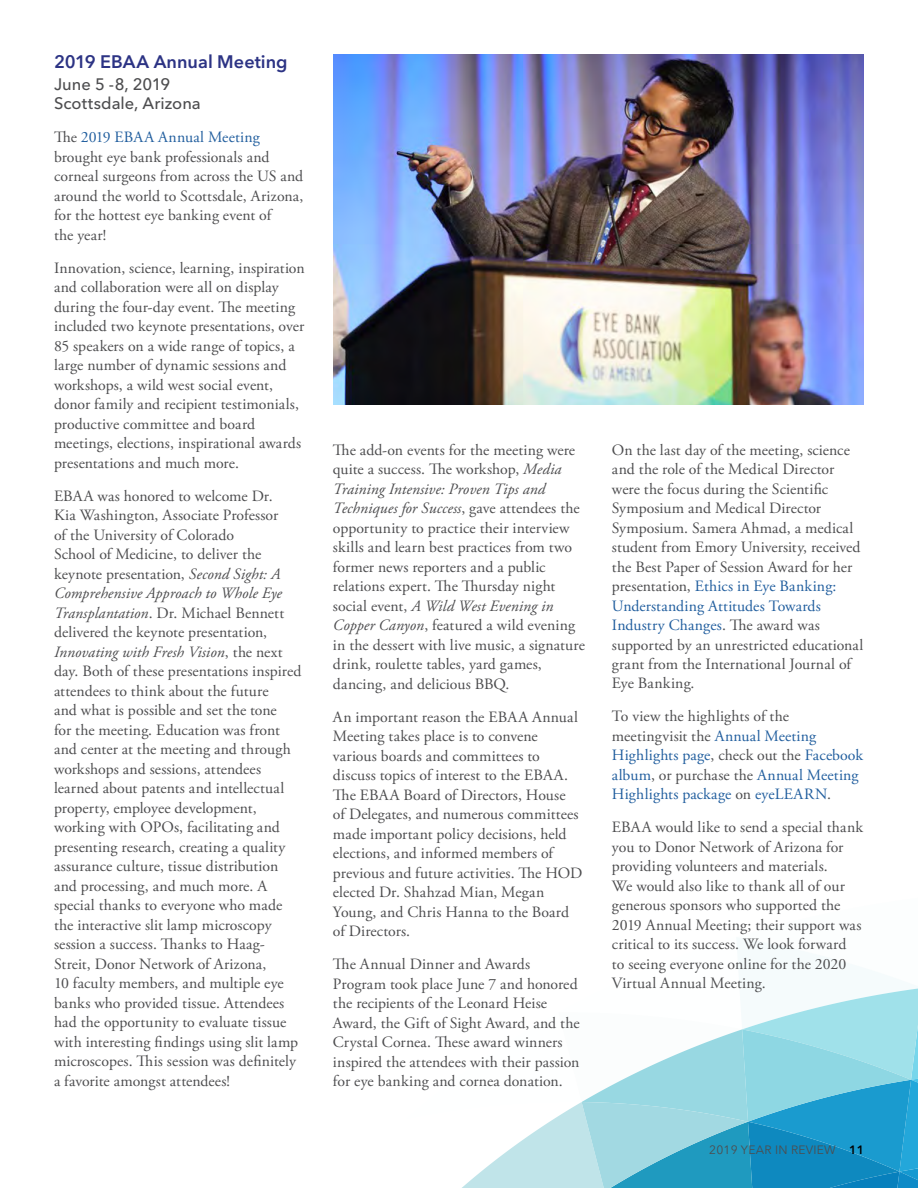
<style>
.page{position:relative;width:918px;height:1188px;background:#fff}
.page>*{position:absolute;margin:0;border:0;box-sizing:border-box;transform-origin:0 0}
.t1{font:600 18px "Avenir Next LT Pro";color:#2c3384}
.t2{font:500 16.5px/19.8px "Avenir Next LT Pro";color:#4d4d4f}
.t3{font:15.75px/19.5px "Adobe Garamond Pro";letter-spacing:.005em;color:#4d4d4f}
.t4{font:15.75px/19.5px "Adobe Garamond Pro";letter-spacing:.01em;color:#215e9e}
.t5{font:12px "Avenir Next LT Pro";letter-spacing:.02em;color:#4d4d4f}
.s1{color:#215e9e}
.s2{font-style:italic}
.s3{color:#4d4d4f}
.s4{font-weight:600;color:#000}
</style>
<div class="page">
<svg style="left:462px;top:988px;width:456px;height:200px"></svg>
<img style="left:333px;top:54px;width:531px;height:351px">
<p class="t1" style="left:54px;top:50px;width:235px">2019 EBAA Annual Meeting</p>
<p class="t2" style="left:54px;top:74px;width:148px">June 5 -8, 2019<br>Scottsdale, Arizona</p>
<p class="t3" style="left:54px;top:128px;width:251px">The <span class="s1">2019 EBAA Annual Meeting </span>brought eye bank professionals and corneal surgeons from across the US and around the world to Scottsdale, Arizona, for the hottest eye banking event of<br>the year!</p>
<p class="t3" style="left:54px;top:259px;width:252px">Innovation, science, learning, inspiration and collaboration were all on display during the four-day event. The meeting included two keynote presentations, over 85 speakers on a wide range of topics, a large number of dynamic sessions and workshops, a wild west social event, donor family and recipient testimonials, productive committee and board meetings, elections, inspirational awards presentations and much more.</p>
<p class="t3" style="left:54px;top:487px;width:249px">EBAA was honored to welcome Dr.<br>Kia Washington, Associate Professor<br>of the University of Colorado<br>School of Medicine, to deliver the keynote presentation, <span class="s2">Second Sight: A Comprehensive Approach to Whole Eye Transplantation</span>. Dr. Michael Bennett delivered the keynote presentation, <span class="s2">Innovating with Fresh Vision</span>, the next day. Both of these presentations inspired attendees to think about the future<br>and what is possible and set the tone<br>for the meeting. Education was front and center at the meeting and through workshops and sessions, attendees learned about patents and intellectual property, employee development, working with OPOs, facilitating and presenting research, creating a quality assurance culture, tissue distribution and processing, and much more. A special thanks to everyone who made the interactive slit lamp microscopy session a success. Thanks to Haag-Streit, Donor Network of Arizona,<br>10 faculty members, and multiple eye banks who provided tissue. Attendees had the opportunity to evaluate tissue with interesting findings using slit lamp microscopes. This session was definitely a favorite amongst attendees!</p>
<p class="t3" style="left:333px;top:440px;width:254px">The add-on events for the meeting were quite a success. The workshop, <span class="s2">Media Training Intensive: Proven Tips and Techniques for Success</span>, gave attendees the opportunity to practice their interview skills and learn best practices from two former news reporters and a public relations expert. The Thursday night social event, <span class="s2">A Wild West Evening in Copper Canyon</span>, featured a wild evening in the dessert with live music, a signature drink, roulette tables, yard games, dancing, and delicious BBQ.</p>
<p class="t3" style="left:333px;top:707px;width:251px">An important reason the EBAA Annual Meeting takes place is to convene various boards and committees to discuss topics of interest to the EBAA.<br>The EBAA Board of Directors, House<br>of Delegates, and numerous committees made important policy decisions, held elections, and informed members of previous and future activities. The HOD elected Dr. Shahzad Mian, Megan Young, and Chris Hanna to the Board of Directors.</p>
<p class="t3" style="left:333px;top:955px;width:248px">The Annual Dinner and Awards Program took place June 7 and honored the recipients of the Leonard Heise Award, the Gift of Sight Award, and the Crystal Cornea. These award winners inspired the attendees with their passion for eye banking and cornea donation.</p>
<p class="t3" style="left:612px;top:440px;width:253px">On the last day of the meeting, science and the role of the Medical Director were the focus during the Scientific Symposium and Medical Director Symposium. Samera Ahmad, a medical student from Emory University, received the Best Paper of Session Award for her presentation, <span class="s1">Ethics in Eye Banking:<br>Understanding Attitudes Towards Industry Changes</span>. The award was supported by an unrestricted educational grant from the International Journal of Eye Banking.</p>
<p class="t4" style="left:612px;top:707px;width:253px"><span class="s3">To view the highlights of the meetingvisit the</span> Annual Meeting Highlights page<span class="s3">, check out the</span> Facebook album<span class="s3">, or purchase the</span> Annual Meeting Highlights package <span class="s3">on</span> eyeLEARN<span class="s3">.</span></p>
<p class="t3" style="left:612px;top:818px;width:253px">EBAA would like to send a special thank you to Donor Network of Arizona for providing volunteers and materials.<br>We would also like to thank all of our generous sponsors who supported the 2019 Annual Meeting; their support was critical to its success. We look forward<br>to seeing everyone online for the 2020<br>Virtual Annual Meeting.</p>
<p class="t5" style="left:709px;top:1142px;width:156px">2019 YEAR IN REVIEW <span class="s4">11</span></p>
</div>
